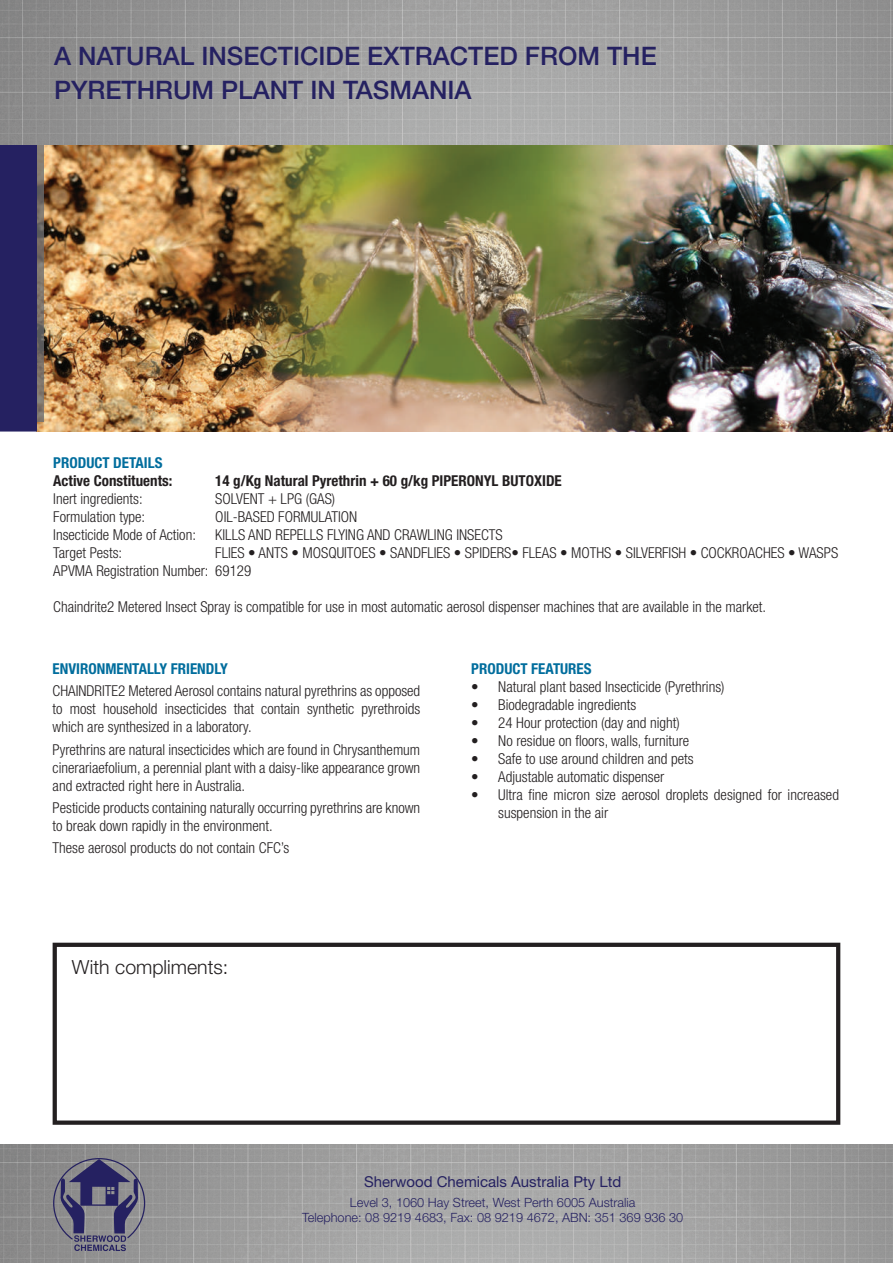
<style>
.page{position:relative;width:893px;height:1263px;background:#fff}
.page>*{position:absolute;margin:0;border:0;box-sizing:border-box;transform-origin:0 0}
.t1{font:500 25.5px/34.5px "Helvetica Neue LT Std";color:#252161}
.t2{font:300 19.5px "Helvetica Neue LT Std";color:#231f20}
.t3{font:300 condensed 15px/18px "Helvetica Neue LT Std";color:#231f20}
.t4{font:700 condensed 15px "Helvetica Neue LT Std";color:#231f20}
.t5{font:700 condensed 15px "Helvetica Neue LT Std";color:#006d9d}
.t6{font:15px "Helvetica Neue LT Std";color:#252161}
.t7{font:300 12.75px/15.3px "Helvetica Neue LT Std";color:#252161;text-align:center}
</style>
<div class="page">
<img style="left:37px;top:145px;width:856px;height:286px">
<svg style="left:37px;top:145px;width:7px;height:276px;background:#776f68"></svg>
<div style="left:0;top:145px;width:37px;height:286px;background:#252161"></div>
<img style="left:0;top:0;width:893px;height:145px">
<img style="left:0;top:1145px;width:893px;height:118px">
<div style="left:53px;top:943px;width:787px;height:182px;border:4px solid #231f20"></div>
<svg style="left:53px;top:1158px;width:92px;height:93px;background:#6b697f"></svg>
<h1 class="t1" style="left:54px;top:38px;width:604px">A NATURAL INSECTICIDE EXTRACTED FROM THE<br>PYRETHRUM PLANT IN TASMANIA</h1>
<p class="t5" style="left:53px;top:453px;width:111px">PRODUCT DETAILS</p>
<p class="t4" style="left:53px;top:471px;width:121px">Active Constituents:</p>
<p class="t4" style="left:215px;top:471px;width:348px">14 g/Kg Natural Pyrethrin + 60 g/kg PIPERONYL BUTOXIDE</p>
<p class="t3" style="left:53px;top:489px;width:91px">Inert ingredients:</p>
<p class="t3" style="left:215px;top:489px;width:121px">SOLVENT + LPG (GAS)</p>
<p class="t3" style="left:53px;top:507px;width:93px">Formulation type:</p>
<p class="t3" style="left:215px;top:507px;width:143px">OIL-BASED FORMULATION</p>
<p class="t3" style="left:53px;top:525px;width:144px">Insecticide Mode of Action:</p>
<p class="t3" style="left:215px;top:525px;width:289px">KILLS AND REPELLS FLYING AND CRAWLING INSECTS</p>
<p class="t3" style="left:53px;top:543px;width:70px">Target Pests:</p>
<p class="t3" style="left:53px;top:543px;width:786px;text-indent:162px">FLIES • ANTS • MOSQUITOES • SANDFLIES • SPIDERS• FLEAS • MOTHS • SILVERFISH • COCKROACHES • WASPS<br>APVMA Registration Number: 69129</p>
<p class="t3" style="left:53px;top:597px;width:714px">Chaindrite2 Metered Insect Spray is compatible for use in most automatic aerosol dispenser machines that are available in the market.</p>
<p class="t5" style="left:53px;top:660px;width:177px">ENVIRONMENTALLY FRIENDLY</p>
<p class="t3" style="left:53px;top:682px;width:369px;text-align:justify">CHAINDRITE2 Metered Aerosol contains natural pyrethrins as opposed to most household insecticides that contain synthetic pyrethroids which are synthesized in a laboratory.</p>
<p class="t3" style="left:53px;top:740px;width:369px;text-align:justify">Pyrethrins are natural insecticides which are found in Chrysanthemum cinerariaefolium, a perennial plant with a daisy-like appearance grown and extracted right here in Australia.</p>
<p class="t3" style="left:53px;top:798px;width:369px">Pesticide products containing naturally occurring pyrethrins are known to break down rapidly in the environment.</p>
<p class="t3" style="left:53px;top:839px;width:238px">These aerosol products do not contain CFC’s</p>
<h2 class="t2" style="left:72px;top:955px;width:158px">With compliments:</h2>
<p class="t5" style="left:471px;top:660px;width:122px">PRODUCT FEATURES</p>
<p class="t3" style="left:471px;top:678px;width:255px">• Natural plant based Insecticide (Pyrethrins)</p>
<p class="t3" style="left:471px;top:696px;width:166px">• Biodegradable ingredients</p>
<p class="t3" style="left:471px;top:714px;width:210px">• 24 Hour protection (day and night)</p>
<p class="t3" style="left:471px;top:732px;width:219px">• No residue on floors, walls, furniture</p>
<p class="t3" style="left:471px;top:750px;width:224px">• Safe to use around children and pets</p>
<p class="t3" style="left:471px;top:768px;width:195px">• Adjustable automatic dispenser</p>
<p class="t3" style="left:498px;top:786px;width:342px;text-indent:-27px">• Ultra fine micron size aerosol droplets designed for increased suspension in the air</p>
<p class="t6" style="left:364px;top:1173px;width:259px">Sherwood Chemicals Australia Pty Ltd</p>
<p class="t7" style="left:302px;top:1194px;width:383px">Level 3, 1060 Hay Street, West Perth 6005 Australia<br>Telephone: 08 9219 4683, Fax: 08 9219 4672, ABN: 351 369 936 30</p>
</div>
